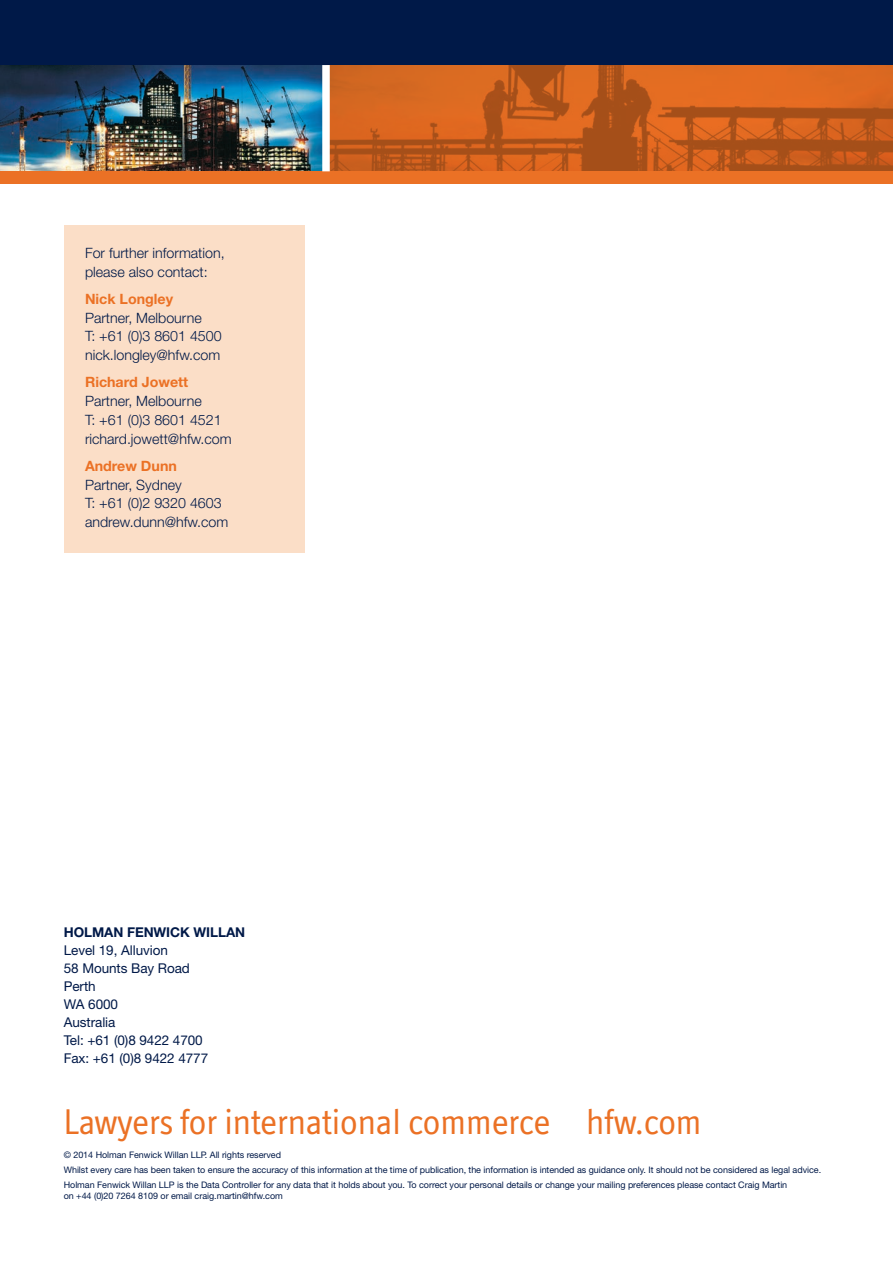
<style>
.page{position:relative;width:893px;height:1263px;background:#fff}
.page>*{position:absolute;margin:0;border:0;box-sizing:border-box;transform-origin:0 0}
.t1{font:36px "Officina Display ITC";color:#eb7125}
.t2{font:300 14.25px/18.8px "Helvetica Neue";color:#001948}
.t3{font:700 14.25px "Helvetica Neue";color:#eb7125}
.t4{font:13.5px/18px "Helvetica Neue";letter-spacing:-.005em;color:#001948}
.t5{font:700 13.5px "Helvetica Neue";letter-spacing:-.005em;color:#001948}
.t6{font:9px/15px "Helvetica Neue";letter-spacing:-.005em;color:#001948}
</style>
<div class="page">
<div style="left:0;top:0;width:893px;height:171px;background:#001948"></div>
<img style="left:0;top:65px;width:322px;height:106px">
<svg style="left:330px;top:65px;width:563px;height:106px;background:#c95f1e"></svg>
<div style="left:0;top:171px;width:893px;height:13px;background:#eb7125"></div>
<div style="left:322px;top:65px;width:8px;height:106px;background:#fff"></div>
<div style="left:64px;top:225px;width:241px;height:328px;background:#fbdec7"></div>
<h2 class="t2" style="left:85px;top:243px;width:141px">For further information, please also contact:</h2>
<h2 class="t3" style="left:85px;top:290px;width:90px">Nick Longley</h2>
<h2 class="t2" style="left:85px;top:308px;width:138px">Partner, Melbourne<br>T: +61 (0)3 8601 4500 nick.longley@hfw.com</h2>
<h2 class="t3" style="left:85px;top:373px;width:105px">Richard Jowett</h2>
<h2 class="t2" style="left:85px;top:391px;width:148px">Partner, Melbourne<br>T: +61 (0)3 8601 4521 richard.jowett@hfw.com</h2>
<h2 class="t3" style="left:85px;top:457px;width:93px">Andrew Dunn</h2>
<h2 class="t2" style="left:85px;top:475px;width:145px">Partner, Sydney<br>T: +61 (0)2 9320 4603 andrew.dunn@hfw.com</h2>
<h3 class="t5" style="left:64px;top:924px;width:183px">HOLMAN FENWICK WILLAN</h3>
<h3 class="t4" style="left:64px;top:941px;width:146px">Level 19, Alluvion<br>58 Mounts Bay Road<br>Perth<br>WA 6000<br>Australia<br>Tel: +61 (0)8 9422 4700<br>Fax: +61 (0)8 9422 4777</h3>
<h1 class="t1" style="left:64px;top:1101px;width:639px">Lawyers for international commerce hfw.com</h1>
<p class="t6" style="left:64px;top:1147px;width:759px">© 2014 Holman Fenwick Willan LLP. All rights reserved<br>Whilst every care has been taken to ensure the accuracy of this information at the time of publication, the information is intended as guidance only. It should not be considered as legal advice.<br>Holman Fenwick Willan LLP is the Data Controller for any data that it holds about you. To correct your personal details or change your mailing preferences please contact Craig Martin</p>
<p class="t6" style="left:64px;top:1188px;width:221px">on +44 (0)20 7264 8109 or email craig.martin@hfw.com</p>
</div>
